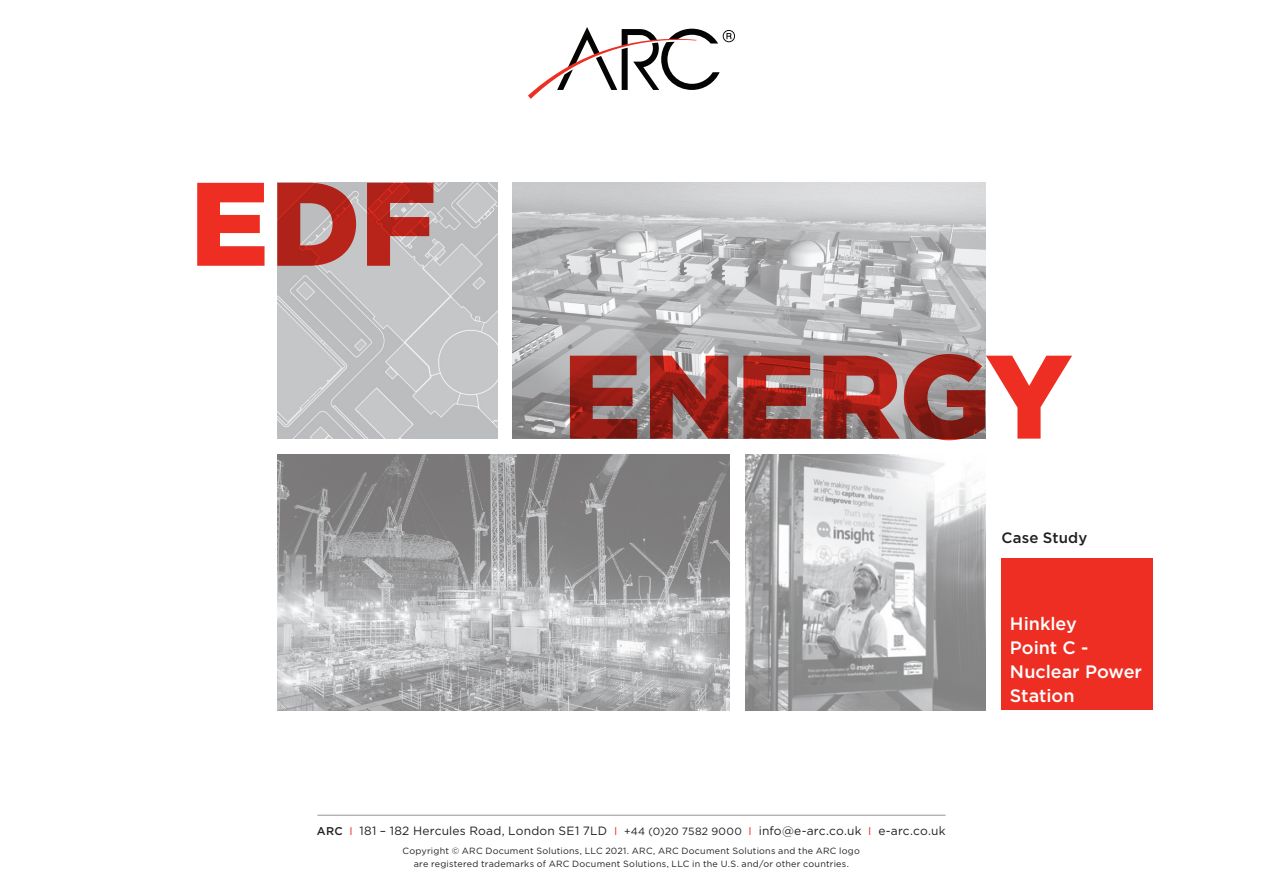
<style>
.page{position:relative;width:1263px;height:893px;background:#fff}
.page>*{position:absolute;margin:0;border:0;box-sizing:border-box;transform-origin:0 0}
.t1{font:500 18px/24px "Gotham";color:#fff}
.t2{font:500 15px "Gotham";letter-spacing:.005em;color:#231f20}
.t3{font:12px "Gotham";letter-spacing:.015em;color:#231f20}
.t4{font:9px/13.5px "Gotham";letter-spacing:.025em;color:#231f20;text-align:center}
.s1{font-weight:500;font-size:11.25px}
.s2{font-size:11.25px;color:#ee2e22}
.s3{font-size:10.5px}
</style>
<div class="page">
<svg style="left:528px;top:27px;width:207px;height:72px"></svg>
<img style="left:277px;top:454px;width:453px;height:256px">
<img style="left:746px;top:454px;width:240px;height:256px">
<img style="left:277px;top:183px;width:221px;height:256px">
<img style="left:513px;top:183px;width:472px;height:256px">
<hr style="left:318px;top:815px;width:627px;height:1px;background:#939598">
<svg style="left:197px;top:183px;width:236px;height:83px;background:#cd6660"></svg>
<svg style="left:570px;top:354px;width:502px;height:86px;background:#ad5e5a"></svg>
<div style="left:1001px;top:559px;width:152px;height:151px;background:#ee2e22"></div>
<h3 class="t3" style="left:317px;top:823px;width:630px"><span class="s1">ARC</span> <span class="s2">I</span> 181 – 182 Hercules Road, London SE1 7LD <span class="s2">I</span> <span class="s3">+44 (0)20 7582 9000</span> <span class="s2">I</span> info@e-arc.co.uk <span class="s2">I</span> e-arc.co.uk</h3>
<p class="t4" style="left:403px;top:844px;width:459px">Copyright © ARC Document Solutions, LLC 2021. ARC, ARC Document Solutions and the ARC logo are registered trademarks of ARC Document Solutions, LLC in the U.S. and/or other countries.</p>
<h2 class="t2" style="left:1001px;top:528px;width:87px">Case Study</h2>
<h1 class="t1" style="left:1010px;top:611px;width:134px">Hinkley<br>Point C -<br>Nuclear Power<br>Station</h1>
</div>
